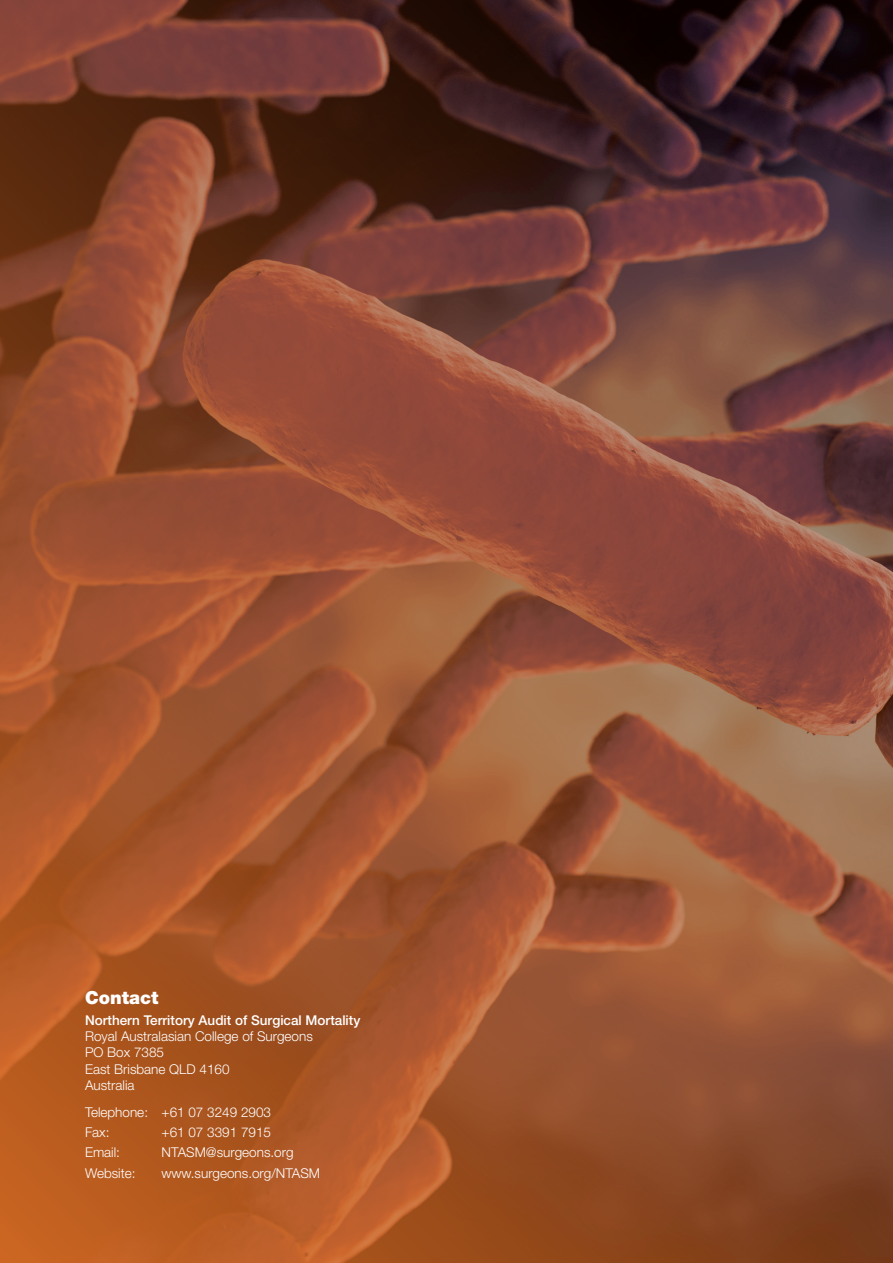
<style>
.page{position:relative;width:893px;height:1263px;background:#fff}
.page>*{position:absolute;margin:0;border:0;box-sizing:border-box;transform-origin:0 0}
.t1{font:900 18px "Helvetica Neue";color:#fff}
.t2{font:300 13.5px "Helvetica Neue";color:#fff}
.t3{font:500 13.5px "Helvetica Neue";color:#fff}
</style>
<div class="page">
<img style="left:0;top:0;width:893px;height:1263px">
<p class="t1" style="left:85px;top:987px;width:75px">Contact</p>
<p class="t3" style="left:85px;top:1012px;width:277px">Northern Territory Audit of Surgical Mortality</p>
<p class="t2" style="left:85px;top:1028px;width:229px">Royal Australasian College of Surgeons</p>
<p class="t2" style="left:85px;top:1044px;width:81px">PO Box 7385</p>
<p class="t2" style="left:85px;top:1060px;width:146px">East Brisbane QLD 4160</p>
<p class="t2" style="left:85px;top:1077px;width:51px">Australia</p>
<p class="t2" style="left:85px;top:1103px;width:187px">Telephone: +61 07 3249 2903</p>
<p class="t2" style="left:85px;top:1124px;width:26px">Fax:</p>
<p class="t2" style="left:162px;top:1124px;width:111px">+61 07 3391 7915</p>
<p class="t2" style="left:85px;top:1144px;width:37px">Email:</p>
<p class="t2" style="left:162px;top:1144px;width:133px">NTASM@surgeons.org</p>
<p class="t2" style="left:85px;top:1165px;width:52px">Website:</p>
<p class="t2" style="left:162px;top:1165px;width:160px">www.surgeons.org/NTASM</p>
</div>
